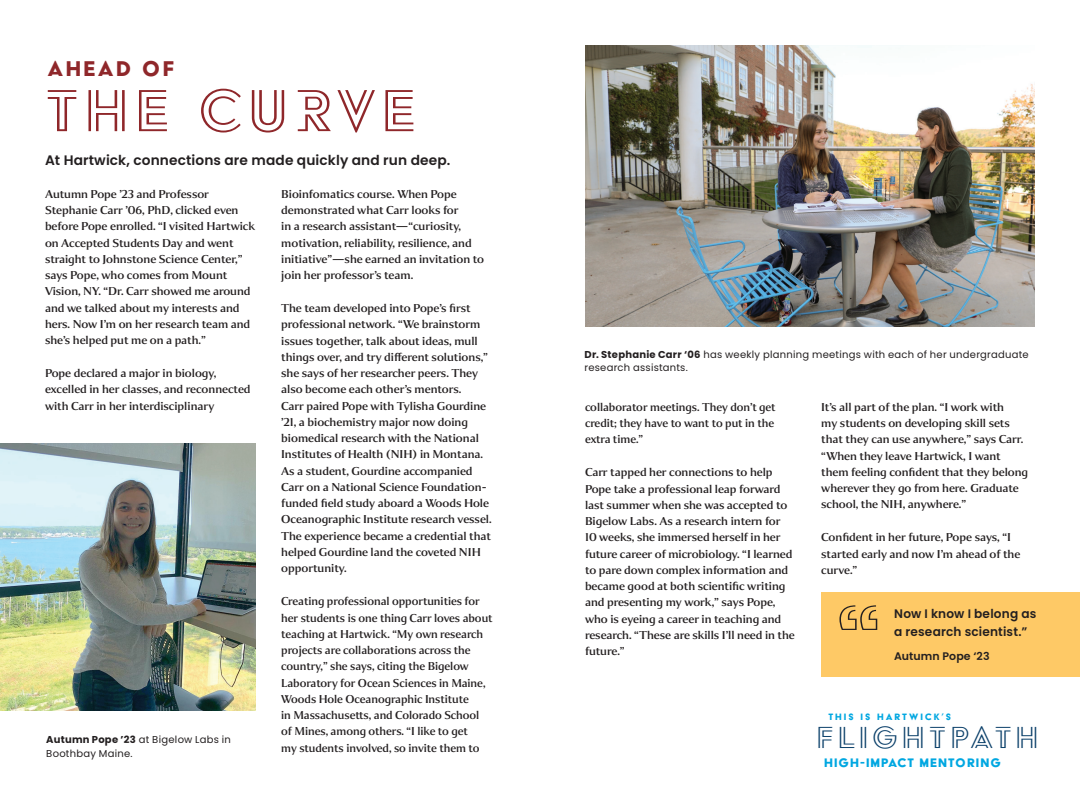
<style>
.page{position:relative;width:1080px;height:810px;background:#fff}
.page>*{position:absolute;margin:0;border:0;box-sizing:border-box;transform-origin:0 0}
.t1{font:58.75px "Hartwick Sans Open";letter-spacing:.075em;color:#8f272a}
.t2{font:30.25px "Hartwick Sans Open";letter-spacing:.115em;color:#0b406a}
.t3{font:24.62px "Acier BAT Text Solid";letter-spacing:.1em;color:#8f272a}
.t4{font:14.25px "Acier BAT Text Solid";letter-spacing:.075em;color:#00a7e1}
.t5{font:600 13.75px "Poppins";letter-spacing:.01em;color:#231f20}
.t6{font:12.5px/16.2px "Collier";color:#231f20}
.t7{font:600 12.38px/17.9px "Poppins";letter-spacing:.015em;color:#231f20}
.t8{font:600 11px "Poppins";letter-spacing:.01em;color:#231f20}
.t9{font:10.62px "Acier BAT Text Solid";letter-spacing:.185em;color:#00a7e1}
.t10{font:10px/13.8px "Poppins";letter-spacing:.025em;color:#231f20}
.s1{font-weight:700}
</style>
<div class="page">
<div style="left:821px;top:592px;width:259px;height:85px;background:#fec966"></div>
<img style="left:0;top:444px;width:255px;height:266px">
<img style="left:585px;top:45px;width:450px;height:281px">
<svg style="left:839px;top:605px;width:38px;height:25px"></svg>
<h3 class="t3" style="left:48px;top:56px;width:128px">AHEAD OF</h3>
<h1 class="t1" style="left:45px;top:89px;width:373px">THE CURVE</h1>
<p class="t5" style="left:45px;top:152px;width:407px">At Hartwick, connections are made quickly and run deep.</p>
<p class="t6" style="left:45px;top:186px;width:212px">Autumn Pope ’23 and Professor Stephanie Carr ’06, PhD, clicked even before Pope enrolled. “I visited Hartwick on Accepted Students Day and went straight to Johnstone Science Center,” says Pope, who comes from Mount Vision, NY. “Dr. Carr showed me around and we talked about my interests and hers. Now I’m on her research team and she’s helped put me on a path.”</p>
<p class="t6" style="left:45px;top:365px;width:207px">Pope declared a major in biology, excelled in her classes, and reconnected with Carr in her interdisciplinary</p>
<p class="t10" style="left:46px;top:733px;width:186px"><span class="s1">Autumn Pope ’23</span> at Bigelow Labs in<br>Boothbay Maine.</p>
<p class="t6" style="left:281px;top:186px;width:204px">Bioinfomatics course. When Pope demonstrated what Carr looks for<br>in a research assistant—“curiosity, motivation, reliability, resilience, and initiative”—she earned an invitation to join her professor’s team.</p>
<p class="t6" style="left:281px;top:300px;width:212px">The team developed into Pope’s first professional network. “We brainstorm issues together, talk about ideas, mull things over, and try different solutions,” she says of her researcher peers. They also become each other’s mentors.<br>Carr paired Pope with Tylisha Gourdine ’21, a biochemistry major now doing biomedical research with the National Institutes of Health (NIH) in Montana.<br>As a student, Gourdine accompanied Carr on a National Science Foundation&shy;funded field study aboard a Woods Hole Oceanographic Institute research vessel.<br>The experience became a credential that helped Gourdine land the coveted NIH opportunity.</p>
<p class="t6" style="left:281px;top:593px;width:213px">Creating professional opportunities for her students is one thing Carr loves about teaching at Hartwick. “My own research projects are collaborations across the country,” she says, citing the Bigelow Laboratory for Ocean Sciences in Maine, Woods Hole Oceanographic Institute<br>in Massachusetts, and Colorado School of Mines, among others. “I like to get<br>my students involved, so invite them to</p>
<p class="t10" style="left:585px;top:347px;width:446px"><span class="s1">Dr. Stephanie Carr ‘06</span> has weekly planning meetings with each of her undergraduate research assistants.</p>
<p class="t6" style="left:585px;top:399px;width:192px">collaborator meetings. They don’t get credit; they have to want to put in the extra time.”</p>
<p class="t6" style="left:585px;top:465px;width:211px">Carr tapped her connections to help Pope take a professional leap forward last summer when she was accepted to Bigelow Labs. As a research intern for 10 weeks, she immersed herself in her future career of microbiology. “I learned to pare down complex information and became good at both scientific writing and presenting my work,” says Pope, who is eyeing a career in teaching and research. “These are skills I’ll need in the future.”</p>
<p class="t6" style="left:821px;top:399px;width:208px">It’s all part of the plan. “I work with<br>my students on developing skill sets that they can use anywhere,” says Carr. “When they leave Hartwick, I want them feeling confident that they belong wherever they go from here. Graduate school, the NIH, anywhere.”</p>
<p class="t6" style="left:821px;top:530px;width:201px">Confident in her future, Pope says, “I started early and now I’m ahead of the curve.”</p>
<p class="t7" style="left:894px;top:605px;width:144px">Now I know I belong as a research scientist.”</p>
<p class="t8" style="left:894px;top:650px;width:97px">Autumn Pope ‘23</p>
<p class="t9" style="left:828px;top:711px;width:124px">THIS IS HARTWICK’S</p>
<p class="t4" style="left:824px;top:755px;width:178px">HIGH-IMPACT MENTORING</p>
<h2 class="t2" style="left:816px;top:726px;width:224px">FLIGHTPATH</h2>
</div>
